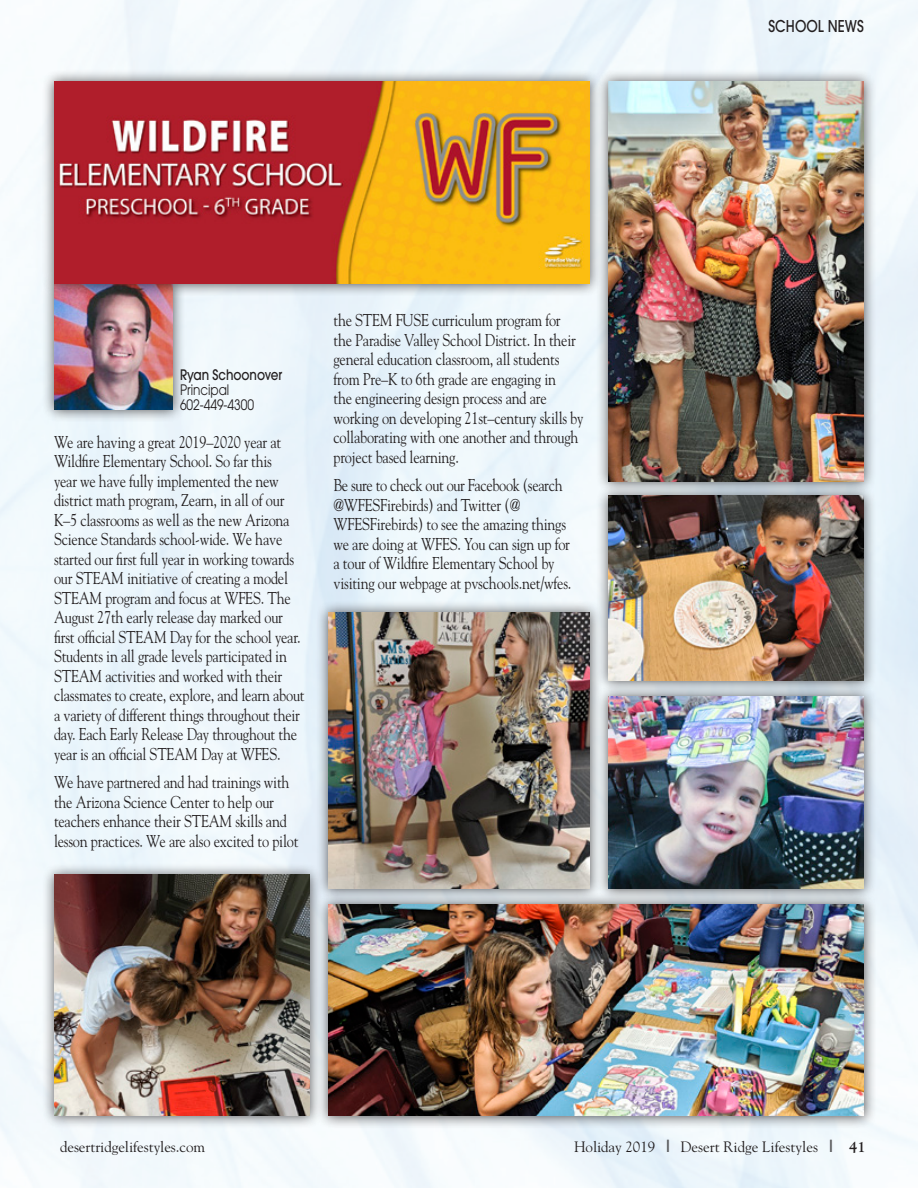
<style>
.page{position:relative;width:918px;height:1188px;background:#eef7fc}
.page>*{position:absolute;margin:0;border:0;box-sizing:border-box;transform-origin:0 0}
.t1{font:17.1px/19.5px "Goudy";letter-spacing:-.015em;color:#231f20;scale:.83 1}
.t2{font:500 16.2px "Avant Garde";letter-spacing:.005em;color:#231f20;scale:.83 1}
.t3{font:15px "Goudy";letter-spacing:-.005em;color:#231f20}
.t4{font:700 15px "Goudy";color:#231f20}
.t5{font:14.4px/15px "Avant Garde";letter-spacing:-.005em;color:#231f20;scale:.83 1}
.t6{font:500 14.4px "Avant Garde";letter-spacing:-.005em;color:#231f20;scale:.83 1}
.s1{font-family:"Goudy Heavyface";font-size:17.1px;color:#57585a}
</style>
<div class="page">
<div style="left:42px;top:271px;width:143px;height:151px;background:#231f20;opacity:.75"></div>
<img style="left:54px;top:296px;width:119px;height:114px">
<div style="left:42px;top:69px;width:560px;height:227px;background:#231f20;opacity:.75"></div>
<img style="left:54px;top:81px;width:536px;height:203px">
<div style="left:596px;top:69px;width:280px;height:425px;background:#231f20;opacity:.75"></div>
<img style="left:608px;top:81px;width:256px;height:401px">
<div style="left:42px;top:862px;width:280px;height:266px;background:#231f20;opacity:.75"></div>
<img style="left:54px;top:875px;width:256px;height:241px">
<div style="left:596px;top:483px;width:280px;height:210px;background:#231f20;opacity:.75"></div>
<img style="left:608px;top:496px;width:256px;height:184px">
<div style="left:316px;top:892px;width:561px;height:237px;background:#231f20;opacity:.75"></div>
<img style="left:328px;top:904px;width:536px;height:212px">
<div style="left:316px;top:600px;width:286px;height:301px;background:#231f20;opacity:.75"></div>
<img style="left:328px;top:612px;width:262px;height:277px">
<div style="left:596px;top:684px;width:280px;height:217px;background:#231f20;opacity:.75"></div>
<img style="left:608px;top:697px;width:256px;height:192px">
<p class="t6" style="left:180px;top:366px;width:125px">Ryan Schoonover</p>
<p class="t5" style="left:180px;top:383px;width:91px">Principal<br>602-449-4300</p>
<p class="t1" style="left:54px;top:432px;width:304px">We are having a great 2019–2020 year at Wildfire Elementary School. So far this<br>year we have fully implemented the new district math program, Zearn, in all of our K–5 classrooms as well as the new Arizona Science Standards school-wide. We have started our first full year in working towards our STEAM initiative of creating a model STEAM program and focus at WFES. The August 27th early release day marked our first official STEAM Day for the school year.<br>Students in all grade levels participated in STEAM activities and worked with their classmates to create, explore, and learn about a variety of different things throughout their day. Each Early Release Day throughout the year is an official STEAM Day at WFES.</p>
<p class="t1" style="left:54px;top:772px;width:296px">We have partnered and had trainings with the Arizona Science Center to help our teachers enhance their STEAM skills and lesson practices. We are also excited to pilot</p>
<p class="t1" style="left:333px;top:310px;width:303px">the STEM FUSE curriculum program for the Paradise Valley School District. In their general education classroom, all students from Pre–K to 6th grade are engaging in<br>the engineering design process and are working on developing 21st–century skills by collaborating with one another and through project based learning.</p>
<p class="t1" style="left:333px;top:475px;width:288px">Be sure to check out our Facebook (search @WFESFirebirds) and Twitter (@ WFESFirebirds) to see the amazing things we are doing at WFES. You can sign up for a tour of Wildfire Elementary School by visiting our webpage at pvschools.net/wfes.</p>
<p class="t2" style="left:768px;top:16px;width:117px">SCHOOL NEWS</p>
<p class="t3" style="left:60px;top:1137px;width:147px">desertridgelifestyles.com</p>
<p class="t3" style="left:574px;top:1137px;width:260px">Holiday 2019 <span class="s1">|</span> Desert Ridge Lifestyles <span class="s1">|</span></p>
<p class="t4" style="left:849px;top:1137px;width:18px">41</p>
</div>
